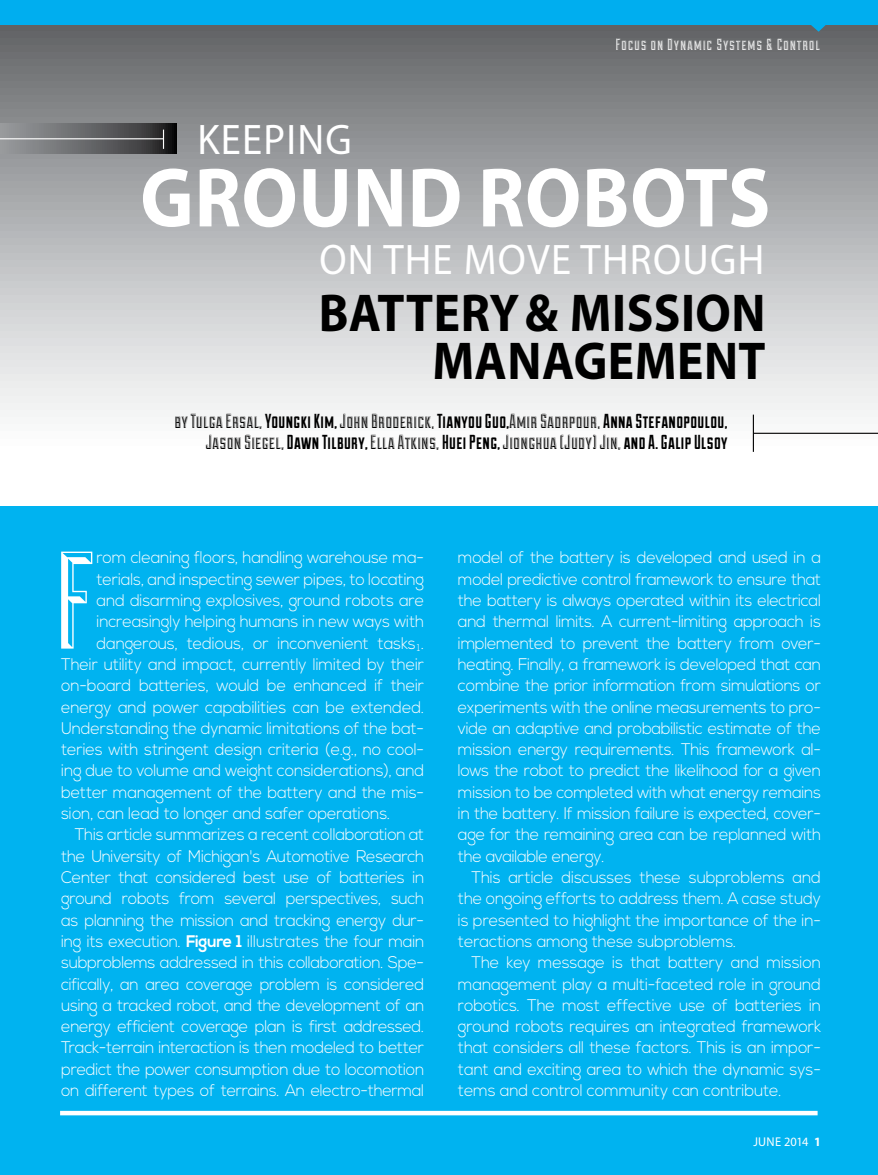
<style>
.page{position:relative;width:878px;height:1175px;background:#fff}
.page>*{position:absolute;margin:0;border:0;box-sizing:border-box;transform-origin:0 0}
.t1{font:138.45px "Duke";color:#fff}
.t2{font:700 85.05px "Myriad Pro";letter-spacing:.01em;color:#fff;scale:.92 1}
.t3{font:700 53.55px/47.8px "Myriad Pro";letter-spacing:.01em;color:#000;text-align:right;scale:.92 1}
.t4{font:42.9px "Myriad Pro";letter-spacing:.03em;color:#fff;scale:.92 1}
.t5{font:42.9px "Myriad Pro";letter-spacing:.03em;color:#fff;scale:.95 1}
.t6{font:20.25px/21px "Duke";letter-spacing:.02em;color:#000;text-align:right}
.t7{font:300 16.8px/21.3px "Nexa";letter-spacing:-.01em;color:#fff;text-align:justify;scale:.95 1}
.t8{font:16.5px "Duke";letter-spacing:.065em;color:#fff}
.t9{font:12.75px "Myriad Pro";letter-spacing:.01em;color:#fff}
.s1{font-family:"Duke Fill"}
.s2{font-weight:700}
</style>
<div class="page">
<svg style="left:0;top:24px;width:878px;height:409px;background:#b2b4b6"></svg>
<div style="left:0;top:0;width:878px;height:24px;background:#00aeef"></div>
<div style="left:0;top:506px;width:878px;height:668px;background:#00b3f0"></div>
<svg style="left:809px;top:24px;width:17px;height:8px"></svg>
<svg style="left:0;top:124px;width:177px;height:30px;background:#626365"></svg>
<svg style="left:163px;top:130px;width:1px;height:19px"></svg>
<hr style="left:0;top:138px;width:163px;height:1px;background:#fff">
<hr style="left:752px;top:414px;width:2px;height:38px;background:#000">
<hr style="left:754px;top:433px;width:124px;height:1px;background:#000">
<div style="left:60px;top:1110px;width:757px;height:5px;background:#fff"></div>
<p class="t8" style="left:616px;top:34px;width:206px">Focus on Dynamic Systems &amp; Control</p>
<h3 class="t5" style="left:197px;top:113px;width:164px">KEEPING</h3>
<h2 class="t2" style="left:140px;top:142px;width:686px">GROUND ROBOTS</h2>
<h3 class="t4" style="left:319px;top:233px;width:485px">ON THE MOVE THROUGH</h3>
<h3 class="t3" style="left:319px;top:287px;width:487px">BATTERY &amp; MISSION<br>MANAGEMENT</h3>
<p class="t6" style="left:175px;top:410px;width:554px">by Tulga Ersal, <span class="s1">Youngki Kim,</span> John Broderick, <span class="s1">Tianyou Guo,</span>Amir Sadrpour, <span class="s1">Anna Stefanopoulou,<br></span>Jason Siegel, <span class="s1">Dawn Tilbury,</span> Ella Atkins, <span class="s1">Huei Peng,</span> Jionghua (Judy) Jin, <span class="s1">andA. Galip Ulsoy</span></p>
<h1 class="t1" style="left:56px;top:520px;width:41px">F</h1>
<p class="t7" style="left:96px;top:547px;width:346px">rom cleaning floors, handling warehouse ma-</p>
<p class="t7" style="left:96px;top:569px;width:346px">terials, and inspecting sewer pipes, to locating</p>
<p class="t7" style="left:96px;top:590px;width:346px">and disarming explosives, ground robots are</p>
<p class="t7" style="left:96px;top:611px;width:346px">increasingly helping humans in new ways with</p>
<p class="t7" style="left:96px;top:633px;width:346px">dangerous, tedious, or inconvenient tasks <sub>1</sub>.</p>
<p class="t7" style="left:61px;top:654px;width:383px">Their utility and impact, currently limited by their</p>
<p class="t7" style="left:61px;top:675px;width:383px">on-board batteries, would be enhanced if their</p>
<p class="t7" style="left:61px;top:697px;width:383px">energy and power capabilities can be extended.</p>
<p class="t7" style="left:61px;top:718px;width:383px">Understanding the dynamic limitations of the bat-</p>
<p class="t7" style="left:61px;top:739px;width:383px">teries with stringent design criteria (e.g., no cool-</p>
<p class="t7" style="left:61px;top:760px;width:383px">ing due to volume and weight considerations), and</p>
<p class="t7" style="left:61px;top:782px;width:383px">better management of the battery and the mis-</p>
<p class="t7" style="left:61px;top:803px;width:348px">sion, can lead to longer and safer operations.</p>
<p class="t7" style="left:75px;top:824px;width:369px">This article summarizes a recent collaboration at</p>
<p class="t7" style="left:61px;top:846px;width:383px">the University of Michigan's Automotive Research</p>
<p class="t7" style="left:61px;top:867px;width:383px">Center that considered best use of batteries in</p>
<p class="t7" style="left:61px;top:888px;width:383px">ground robots from several perspectives, such</p>
<p class="t7" style="left:61px;top:910px;width:383px">as planning the mission and tracking energy dur-</p>
<p class="t7" style="left:61px;top:931px;width:383px">ing its execution. <span class="s2">Figure 1</span> illustrates the four main</p>
<p class="t7" style="left:61px;top:952px;width:383px">subproblems addressed in this collaboration. Spe-</p>
<p class="t7" style="left:61px;top:973px;width:383px">cifically, an area coverage problem is considered</p>
<p class="t7" style="left:61px;top:995px;width:383px">using a tracked robot, and the development of an</p>
<p class="t7" style="left:61px;top:1016px;width:383px">energy efficient coverage plan is first addressed.</p>
<p class="t7" style="left:61px;top:1037px;width:383px">Track-terrain interaction is then modeled to better</p>
<p class="t7" style="left:61px;top:1059px;width:383px">predict the power consumption due to locomotion</p>
<p class="t7" style="left:61px;top:1080px;width:383px">on different types of terrains. An electro-thermal</p>
<p class="t7" style="left:458px;top:547px;width:383px">model of the battery is developed and used in a model predictive control framework to ensure that the battery is always operated within its electrical and thermal limits. A current-limiting approach is implemented to prevent the battery from over&shy;heating. Finally, a framework is developed that can combine the prior information from simulations or experiments with the online measurements to pro&shy;vide an adaptive and probabilistic estimate of the mission energy requirements. This framework al&shy;lows the robot to predict the likelihood for a given mission to be completed with what energy remains in the battery. If mission failure is expected, cover&shy;age for the remaining area can be replanned with the available energy.</p>
<p class="t7" style="left:458px;top:867px;width:383px;text-indent:14px">This article discusses these subproblems and the ongoing efforts to address them. A case study is presented to highlight the importance of the in&shy;teractions among these subproblems.</p>
<p class="t7" style="left:458px;top:952px;width:383px;text-indent:14px">The key message is that battery and mission management play a multi-faceted role in ground robotics. The most effective use of batteries in ground robots requires an integrated framework that considers all these factors. This is an impor&shy;tant and exciting area to which the dynamic sys&shy;tems and control community can contribute.</p>
<p class="t9" style="left:753px;top:1133px;width:69px">JUNE 2014 <span class="s2">1</span></p>
</div>
